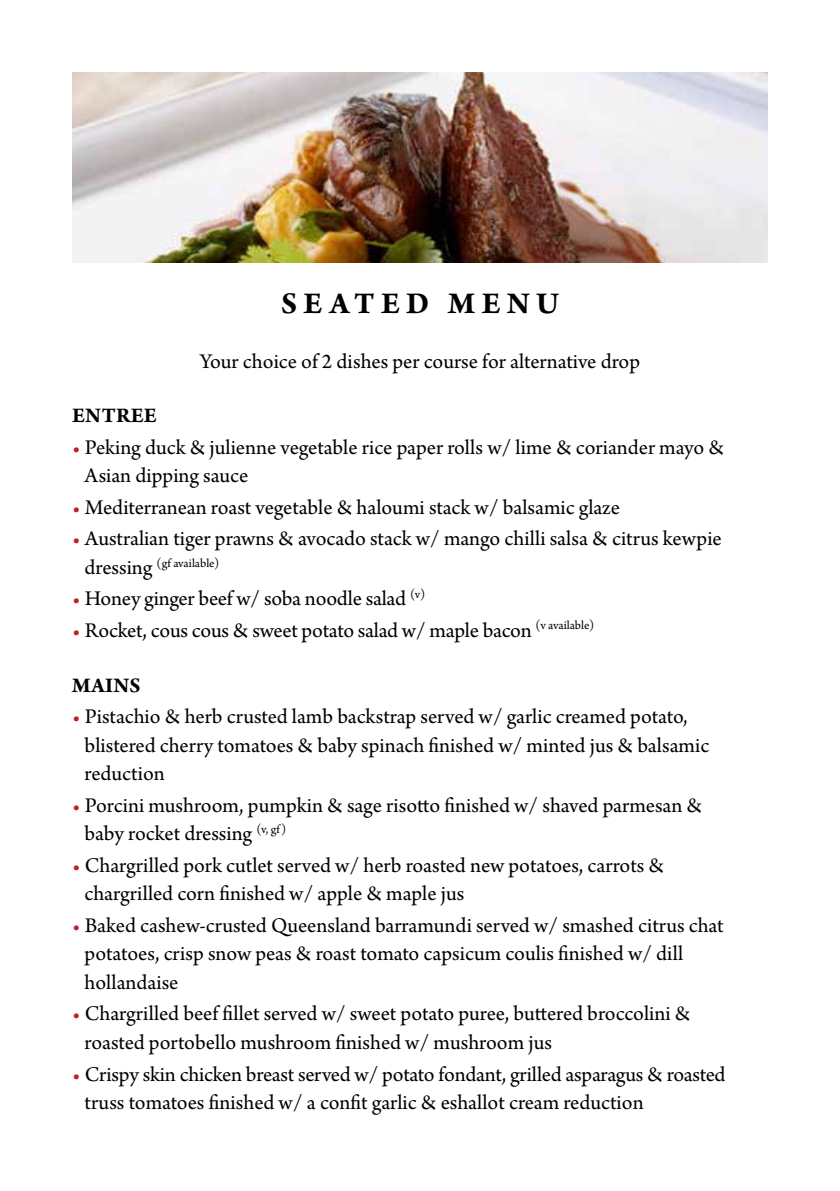
<style>
.page{position:relative;width:840px;height:1191px;background:#fff}
.page>*{position:absolute;margin:0;border:0;box-sizing:border-box;transform-origin:0 0}
.t1{font:700 32px "Arno Pro";letter-spacing:.2em;color:#000}
.t2{font:22px/28.6px "Arno Pro";letter-spacing:-.005em;color:#000}
.t3{font:700 22px "Arno Pro";letter-spacing:.01em;color:#000}
.t4{font:12.8px "Arno Pro";letter-spacing:-.005em;color:#000}
.s1{color:#be1e2d}
.s2{font-size:22px}
</style>
<div class="page">
<img style="left:72px;top:72px;width:695px;height:191px">
<h1 class="t1" style="left:281px;top:285px;width:279px">SEATED MENU</h1>
<p class="t2" style="left:200px;top:348px;width:441px">Your choice of 2 dishes per course for alternative drop</p>
<p class="t3" style="left:72px;top:403px;width:86px">ENTREE</p>
<p class="t2" style="left:85px;top:434px;width:640px;text-indent:-13px"><span class="s1">•</span> Peking duck &amp; julienne vegetable rice paper rolls w/ lime &amp; coriander mayo &amp;<br>Asian dipping sauce</p>
<p class="t2" style="left:72px;top:494px;width:549px"><span class="s1">•</span> Mediterranean roast vegetable &amp; haloumi stack w/ balsamic glaze</p>
<p class="t2" style="left:72px;top:525px;width:651px"><span class="s1">•</span> Australian tiger prawns &amp; avocado stack w/ mango chilli salsa &amp; citrus kewpie</p>
<p class="t4" style="left:85px;top:555px;width:136px"><span class="s2">dressing</span> (gf available)</p>
<p class="t2" style="left:72px;top:585px;width:354px"><span class="s1">•</span> Honey ginger beef w/ soba noodle salad <sup>(v)</sup></p>
<p class="t2" style="left:72px;top:617px;width:523px"><span class="s1">•</span> Rocket, cous cous &amp; sweet potato salad w/ maple bacon <sup>(v</sup> <sup>available)</sup></p>
<p class="t3" style="left:72px;top:672px;width:70px">MAINS</p>
<p class="t2" style="left:85px;top:703px;width:625px;text-indent:-13px"><span class="s1">•</span> Pistachio &amp; herb crusted lamb backstrap served w/ garlic creamed potato, blistered cherry tomatoes &amp; baby spinach finished w/ minted jus &amp; balsamic reduction</p>
<p class="t2" style="left:85px;top:792px;width:618px;text-indent:-13px"><span class="s1">•</span> Porcini mushroom, pumpkin &amp; sage risotto finished w/ shaved parmesan &amp; baby rocket dressing <sup>(v,</sup> <sup>gf)</sup></p>
<p class="t2" style="left:85px;top:852px;width:580px;text-indent:-13px"><span class="s1">•</span> Chargrilled pork cutlet served w/ herb roasted new potatoes, carrots &amp; chargrilled corn finished w/ apple &amp; maple jus</p>
<p class="t2" style="left:85px;top:912px;width:640px;text-indent:-13px"><span class="s1">•</span> Baked cashew-crusted Queensland barramundi served w/ smashed citrus chat potatoes, crisp snow peas &amp; roast tomato capsicum coulis finished w/ dill hollandaise</p>
<p class="t2" style="left:85px;top:1000px;width:607px;text-indent:-13px"><span class="s1">•</span> Chargrilled beef fillet served w/ sweet potato puree, buttered broccolini &amp; roasted portobello mushroom finished w/ mushroom jus</p>
<p class="t2" style="left:85px;top:1060px;width:642px;text-indent:-13px"><span class="s1">•</span> Crispy skin chicken breast served w/ potato fondant, grilled asparagus &amp; roasted truss tomatoes finished w/ a confit garlic &amp; eshallot cream reduction</p>
</div>
